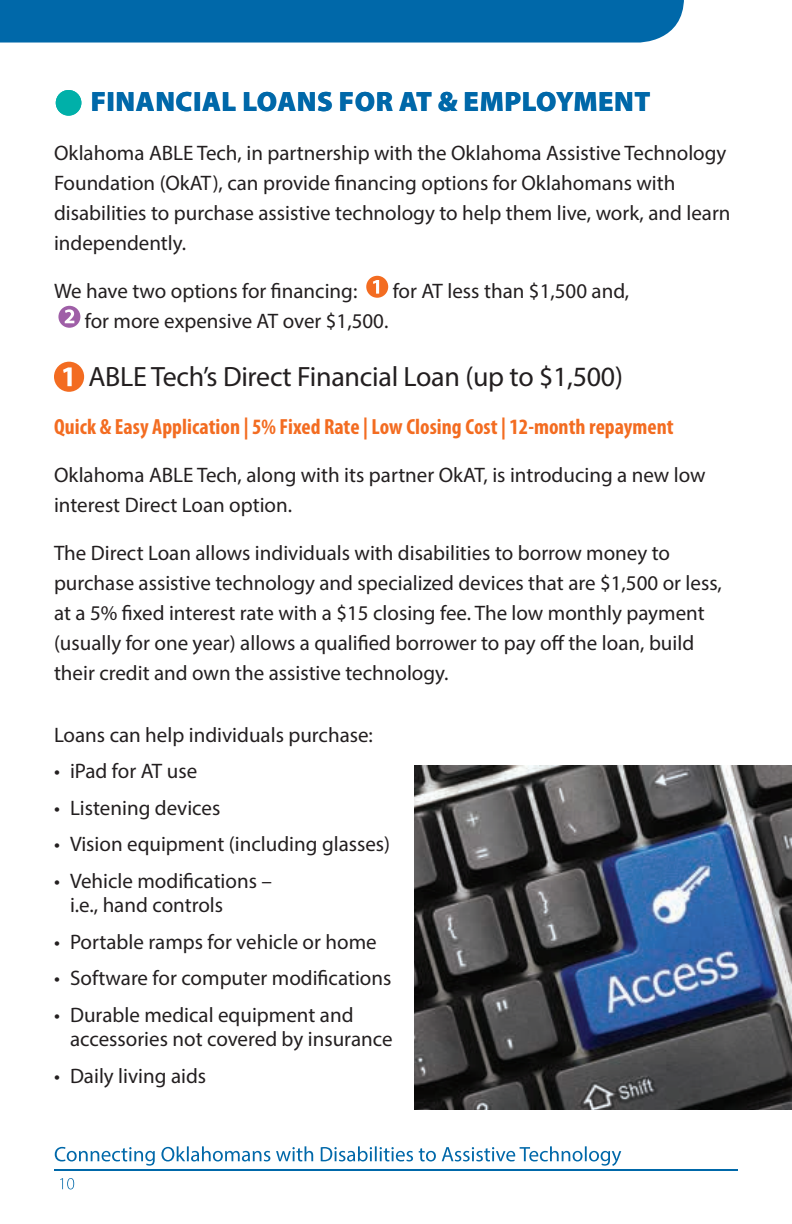
<style>
.page{position:relative;width:792px;height:1224px;background:#fff}
.page>*{position:absolute;margin:0;border:0;box-sizing:border-box;transform-origin:0 0}
.t1{font:28px "Myriad Pro";letter-spacing:-.01em;color:#231f20}
.t2{font:900 28px "Myriad Pro";letter-spacing:.02em;color:#0068a9}
.t3{font:700 condensed 22px "Myriad Pro";color:#f36c21}
.t4{font:21px/30px "Myriad Pro";color:#231f20}
</style>
<div class="page">
<div style="left:0;top:0;width:684px;height:43px;background:#0068a9"></div>
<hr style="left:54px;top:1169px;width:684px;height:2px;background:#0068a9">
<img style="left:415px;top:765px;width:377px;height:344px">
<div style="left:366px;top:276px;width:22px;height:22px;background:#f36c21;border-radius:50%"></div>
<svg style="left:373px;top:280px;width:6px;height:14px"></svg>
<svg style="left:58px;top:306px;width:22px;height:22px"></svg>
<svg style="left:65px;top:309px;width:9px;height:14px"></svg>
<div style="left:54px;top:362px;width:30px;height:30px;background:#f36c21;border-radius:50%"></div>
<svg style="left:63px;top:367px;width:9px;height:19px"></svg>
<div style="left:56px;top:90px;width:25px;height:26px;background:#00b0a9;border-radius:50%"></div>
<svg style="left:60px;top:1178px;width:14px;height:11px"></svg>
<svg style="left:55px;top:1146px;width:566px;height:20px"></svg>
<h1 class="t2" style="left:91px;top:83px;width:561px">FINANCIAL LOANS FOR AT &amp; EMPLOYMENT</h1>
<p class="t4" style="left:54px;top:137px;width:678px">Oklahoma ABLE Tech, in partnership with the Oklahoma Assistive Technology Foundation (OkAT), can provide financing options for Oklahomans with disabilities to purchase assistive technology to help them live, work, and learn independently.</p>
<p class="t4" style="left:54px;top:275px;width:305px">We have two options for financing:</p>
<p class="t4" style="left:393px;top:275px;width:238px">for AT less than $1,500 and,</p>
<p class="t4" style="left:85px;top:305px;width:305px">for more expensive AT over $1,500.</p>
<h1 class="t1" style="left:88px;top:359px;width:536px">ABLE Tech’s Direct Financial Loan (up to $1,500)</h1>
<p class="t3" style="left:54px;top:413px;width:621px">Quick &amp; Easy Application | 5% Fixed Rate | Low Closing Cost | 12-month repayment</p>
<p class="t4" style="left:54px;top:459px;width:653px">Oklahoma ABLE Tech, along with its partner OkAT, is introducing a new low interest Direct Loan option.</p>
<p class="t4" style="left:54px;top:537px;width:669px">The Direct Loan allows individuals with disabilities to borrow money to purchase assistive technology and specialized devices that are $1,500 or less, at a 5% fixed interest rate with a $15 closing fee. The low monthly payment (usually for one year) allows a qualified borrower to pay off the loan, build their credit and own the assistive technology.</p>
<p class="t4" style="left:54px;top:719px;width:321px">Loans can help individuals purchase:</p>
<p class="t4" style="left:54px;top:756px;width:145px">• iPad for AT use</p>
<p class="t4" style="left:54px;top:793px;width:168px">• Listening devices</p>
<p class="t4" style="left:54px;top:829px;width:338px">• Vision equipment (including glasses)</p>
<p class="t4" style="left:70px;top:869px;width:203px;line-height:24px;text-indent:-16px">• Vehicle modifications – i.e., hand controls</p>
<p class="t4" style="left:54px;top:926px;width:324px">• Portable ramps for vehicle or home</p>
<p class="t4" style="left:54px;top:963px;width:339px">• Software for computer modifications</p>
<p class="t4" style="left:70px;top:1003px;width:324px;line-height:24px;text-indent:-16px">• Durable medical equipment and accessories not covered by insurance</p>
<p class="t4" style="left:54px;top:1060px;width:154px">• Daily living aids</p>
</div>
